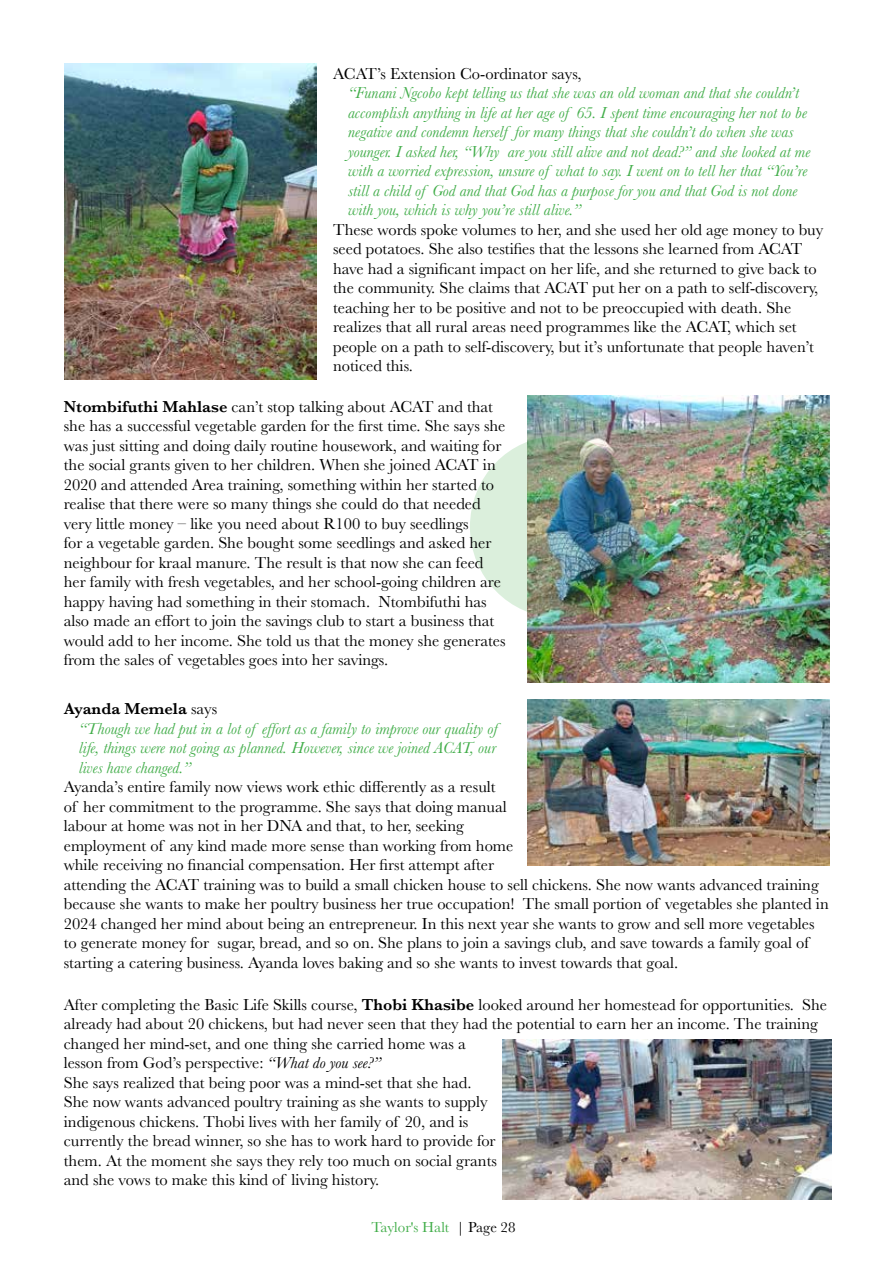
<style>
.page{position:relative;width:893px;height:1263px;background:#fff}
.page>*{position:absolute;margin:0;border:0;box-sizing:border-box;transform-origin:0 0}
.t1{font:16.5px/19.5px "Baskerville";color:#000}
.t2{font:italic 16.5px/19.5px "Baskerville";color:#41ad49}
.t3{font:15px "Baskerville";color:#41ad49}
.s1{font-weight:600}
.s2{font-weight:600;font-style:normal;color:#000}
.s3{font-style:normal;color:#000}
.s4{font-style:italic}
.s5{color:#000}
</style>
<div class="page">
<img style="left:65px;top:64px;width:252px;height:316px">
<img style="left:527px;top:396px;width:302px;height:286px">
<img style="left:527px;top:699px;width:302px;height:167px">
<img style="left:502px;top:1040px;width:329px;height:159px">
<img style="left:470px;top:436px;width:176px;height:181px;border-radius:50%">
<p class="t1" style="left:333px;top:64px;width:250px">ACAT’s Extension Co-ordinator says,</p>
<p class="t2" style="left:348px;top:83px;width:464px">“Funani Ngcobo kept telling us that she was an old woman and that she couldn’t accomplish anything in life at her age of 65. I spent time encouraging her not to be negative and condemn herself for many things that she couldn’t do when she was younger. I asked her, “Why are you still alive and not dead?” and she looked at me with a worried expression, unsure of what to say. I went on to tell her that “You’re still a child of God and that God has a purpose for you and that God is not done with you, which is why you’re still alive.”</p>
<p class="t1" style="left:333px;top:220px;width:492px">These words spoke volumes to her, and she used her old age money to buy seed potatoes. She also testifies that the lessons she learned from ACAT have had a significant impact on her life, and she returned to give back to the community. She claims that ACAT put her on a path to self-discovery, teaching her to be positive and not to be preoccupied with death. She realizes that all rural areas need programmes like the ACAT, which set people on a path to self-discovery, but it’s unfortunate that people haven’t noticed this.</p>
<p class="t1" style="left:64px;top:397px;width:443px"><span class="s1">Ntombifuthi Mahlase</span> can’t stop talking about ACAT and that she has a successful vegetable garden for the first time. She says she was just sitting and doing daily routine housework, and waiting for the social grants given to her children. When she joined ACAT in 2020 and attended Area training, something within her started to realise that there were so many things she could do that needed very little money – like you need about R100 to buy seedlings<br>for a vegetable garden. She bought some seedlings and asked her neighbour for kraal manure. The result is that now she can feed her family with fresh vegetables, and her school-going children are happy having had something in their stomach. Ntombifuthi has also made an effort to join the savings club to start a business that would add to her income. She told us that the money she generates from the sales of vegetables goes into her savings.</p>
<p class="t2" style="left:79px;top:699px;width:420px;text-indent:-15px"><span class="s2">Ayanda Memela</span> <span class="s3">says<br></span>“Though we had put in a lot of effort as a family to improve our quality of life, things were not going as planned. However, since we joined ACAT, our lives have changed.”</p>
<p class="t1" style="left:64px;top:777px;width:766px">Ayanda’s entire family now views work ethic differently as a result<br>of her commitment to the programme. She says that doing manual<br>labour at home was not in her DNA and that, to her, seeking<br>employment of any kind made more sense than working from home<br>while receiving no financial compensation. Her first attempt after<br>attending the ACAT training was to build a small chicken house to sell chickens. She now wants advanced training because she wants to make her poultry business her true occupation! The small portion of vegetables she planted in 2024 changed her mind about being an entrepreneur. In this next year she wants to grow and sell more vegetables to generate money for sugar, bread, and so on. She plans to join a savings club, and save towards a family goal of starting a catering business. Ayanda loves baking and so she wants to invest towards that goal.</p>
<p class="t1" style="left:64px;top:995px;width:765px">After completing the Basic Life Skills course, <span class="s1">Thobi Khasibe</span> looked around her homestead for opportunities. She already had about 20 chickens, but had never seen that they had the potential to earn her an income. The training changed her mind-set, and one thing she carried home was a<br>lesson from God’s perspective: <span class="s4">“What do you see?”<br></span>She says realized that being poor was a mind-set that she had.<br>She now wants advanced poultry training as she wants to supply<br>indigenous chickens. Thobi lives with her family of 20, and is<br>currently the bread winner, so she has to work hard to provide for<br>them. At the moment she says they rely too much on social grants<br>and she vows to make this kind of living history.</p>
<p class="t3" style="left:371px;top:1218px;width:146px">Taylor's Halt <span class="s5">| Page 28</span></p>
</div>
